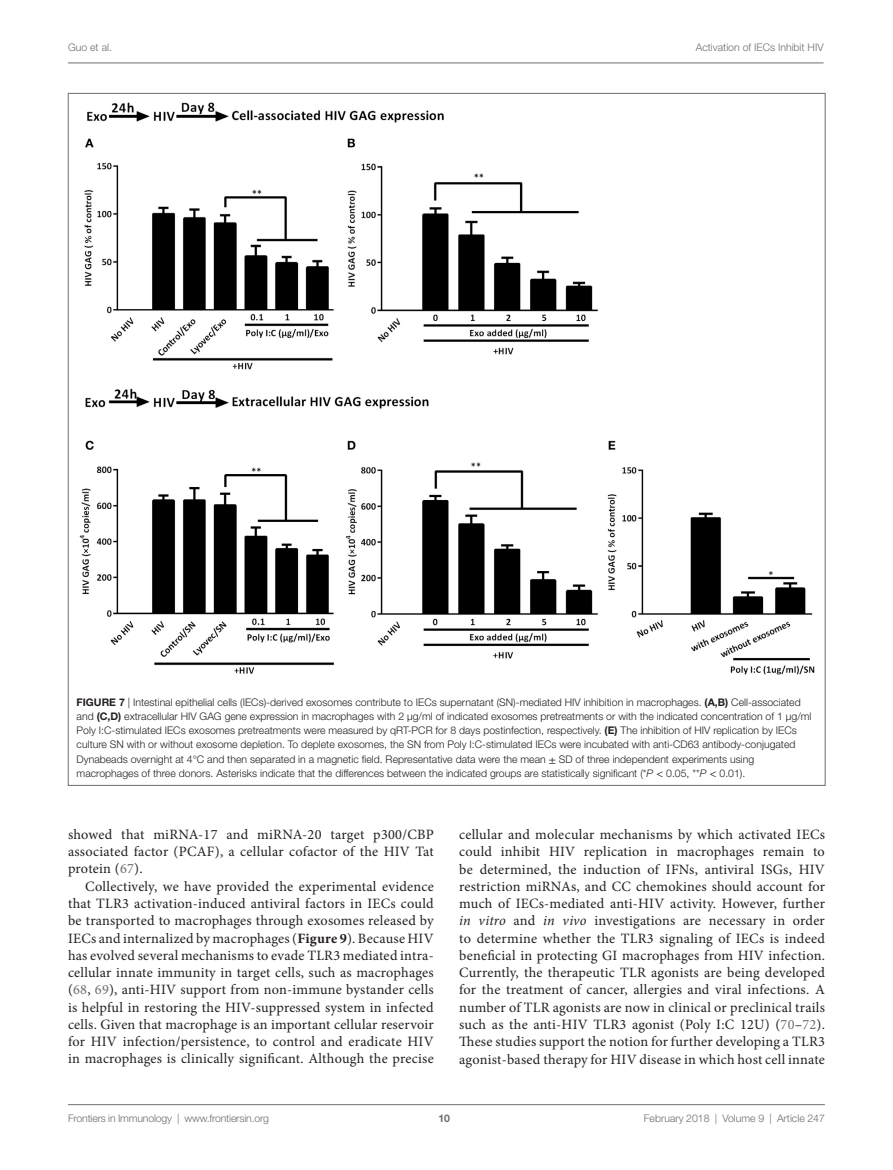
<style>
.page{position:relative;width:893px;height:1170px;background:#fff}
.page>*{position:absolute;margin:0;border:0;box-sizing:border-box;transform-origin:0 0}
.t1{font:14.25px/17.2px "Minion Pro";letter-spacing:.015em;color:#231f20;text-align:justify}
.t2{font:300 10.5px/14.2px "Helvetica Neue LT Std";color:#231f20}
.t3{font:300 10.5px "Helvetica Neue LT Std";color:#6c6d70}
.t4{font:700 10.5px "Helvetica Neue LT Std";color:#6c6d70}
.s1{font-weight:700}
.s2{font-family:"STIX General";font-weight:400}
.s3{font-style:italic}
.s4{color:#6c6d70}
</style>
<div class="page">
<img style="left:79px;top:102px;width:736px;height:573px">
<hr style="left:68px;top:63px;width:756px;height:1px;background:#6c6d70">
<hr style="left:68px;top:1104px;width:757px;height:1px;background:#6c6d70">
<p class="t3" style="left:68px;top:41px;width:45px">Guo et al.</p>
<p class="t3" style="left:696px;top:41px;width:129px">Activation of IECs Inhibit HIV</p>
<p class="t2" style="left:77px;top:694px;width:736px"><span class="s1">FIGURE 7</span> | Intestinal epithelial cells (IECs)-derived exosomes contribute to IECs supernatant (SN)-mediated HIV inhibition in macrophages. <span class="s1">(A,B)</span> Cell-associated and <span class="s1">(C,D)</span> extracellular HIV GAG gene expression in macrophages with 2 µg/ml of indicated exosomes pretreatments or with the indicated concentration of 1 µg/ml Poly I:C-stimulated IECs exosomes pretreatments were measured by qRT-PCR for 8 days postinfection, respectively. <span class="s1">(E)</span> The inhibition of HIV replication by IECs culture SN with or without exosome depletion. To deplete exosomes, the SN from Poly I:C-stimulated IECs were incubated with anti-CD63 antibody-conjugated Dynabeads overnight at 4°C and then separated in a magnetic field. Representative data were the mean <span class="s2">±</span> SD of three independent experiments using macrophages of three donors. Asterisks indicate that the differences between the indicated groups are statistically significant (*<span class="s3">P</span> <span class="s2">&lt;</span> 0.05, **<span class="s3">P</span> <span class="s2">&lt;</span> 0.01).</p>
<p class="t1" style="left:68px;top:825px;width:367px">showed that miRNA-17 and miRNA-20 target p300/CBP associated factor (PCAF), a cellular cofactor of the HIV Tat protein (<span class="s4">67</span>).</p>
<p class="t1" style="left:68px;top:877px;width:367px;text-indent:17px">Collectively, we have provided the experimental evidence that TLR3 activation-induced antiviral factors in IECs could be transported to macrophages through exosomes released by IECs and internalized by macrophages (<span class="s1">Figure 9</span>). Because HIV has evolved several mechanisms to evade TLR3 mediated intra&shy;cellular innate immunity in target cells, such as macrophages (<span class="s4">68</span>, <span class="s4">69</span>), anti-HIV support from non-immune bystander cells is helpful in restoring the HIV-suppressed system in infected cells. Given that macrophage is an important cellular reservoir for HIV infection/persistence, to control and eradicate HIV in macrophages is clinically significant. Although the precise</p>
<p class="t1" style="left:459px;top:825px;width:367px">cellular and molecular mechanisms by which activated IECs could inhibit HIV replication in macrophages remain to be determined, the induction of IFNs, antiviral ISGs, HIV restriction miRNAs, and CC chemokines should account for much of IECs-mediated anti-HIV activity. However, further <span class="s3">in vitro</span> and <span class="s3">in vivo</span> investigations are necessary in order to determine whether the TLR3 signaling of IECs is indeed beneficial in protecting GI macrophages from HIV infection.<br>Currently, the therapeutic TLR agonists are being developed for the treatment of cancer, allergies and viral infections. A number of TLR agonists are now in clinical or preclinical trails such as the anti-HIV TLR3 agonist (Poly I:C 12U) (<span class="s4">70</span>–<span class="s4">72</span>).<br>These studies support the notion for further developing a TLR3 agonist-based therapy for HIV disease in which host cell innate</p>
<p class="t3" style="left:68px;top:1111px;width:203px">Frontiers in Immunology | www.frontiersin.org</p>
<p class="t3" style="left:644px;top:1111px;width:183px">February 2018 | Volume 9 | Article 247</p>
<p class="t4" style="left:439px;top:1111px;width:13px">10</p>
</div>
